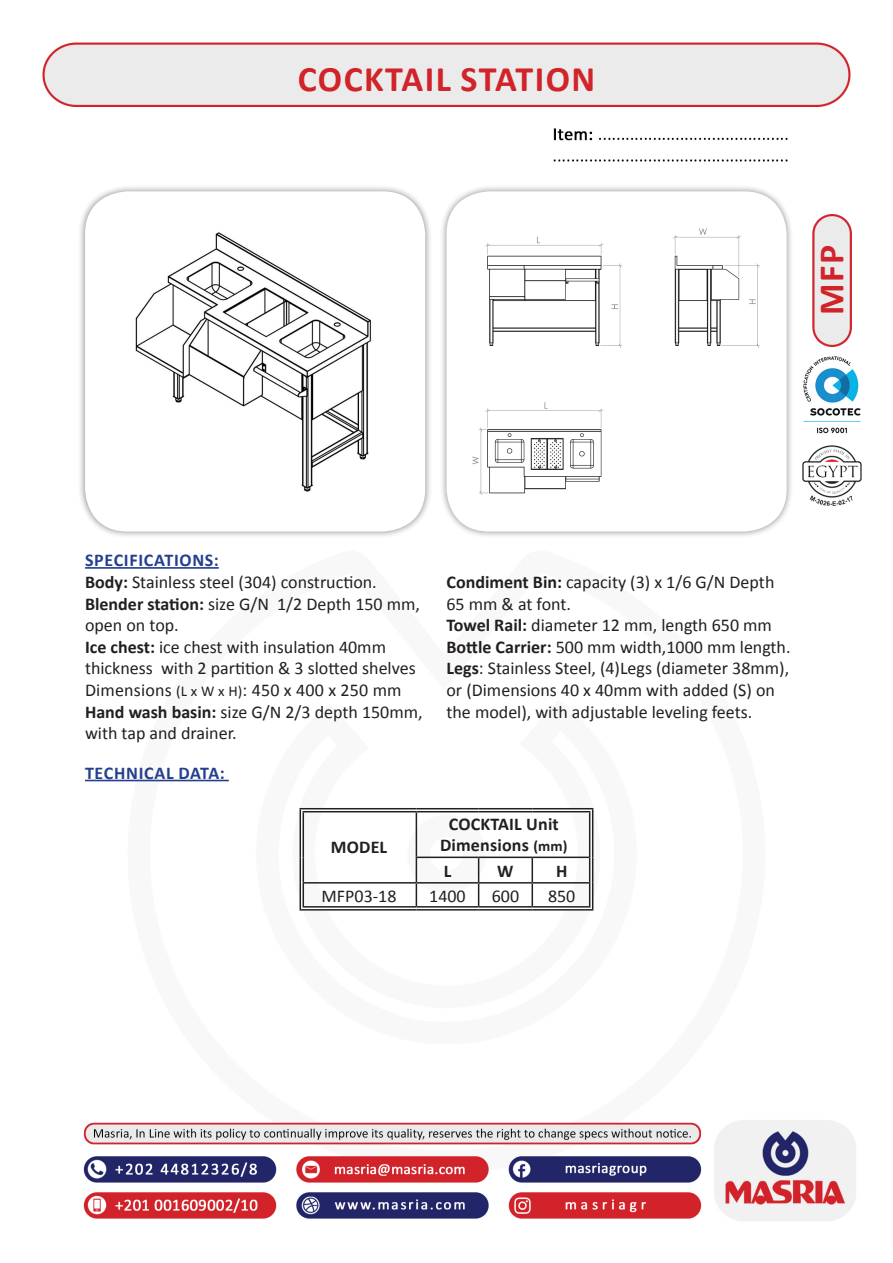
<style>
.page{position:relative;width:893px;height:1263px;background:#fff}
.page>*{position:absolute;margin:0;border:0;box-sizing:border-box;transform-origin:0 0}
.t1{font:700 36px "Calibri";letter-spacing:.04em;color:#d1232a}
.t2{font:18px/21.6px "Calibri";color:#231f20}
.t3{font:700 18px "Calibri";letter-spacing:.01em;color:#231f20}
.t4{font:700 18px "Calibri";letter-spacing:.04em;color:#253f8e}
.s1{font-weight:700}
.s2{font-size:15px}
</style>
<div class="page">
<img style="left:42px;top:42px;width:820px;height:1179px">
<hr style="left:85px;top:567px;width:134px;height:2px;background:#253f8e">
<div style="left:78px;top:184px;width:354px;height:355px;background:#231f20;opacity:.5"></div>
<img style="left:85px;top:191px;width:340px;height:340px">
<div style="left:439px;top:184px;width:355px;height:355px;background:#231f20;opacity:.5"></div>
<img style="left:446px;top:191px;width:341px;height:340px">
<hr style="left:85px;top:780px;width:144px;height:1px;background:#253f8e">
<svg style="left:301px;top:809px;width:115px;height:3px"></svg>
<svg style="left:301px;top:812px;width:2px;height:45px"></svg>
<svg style="left:416px;top:809px;width:63px;height:2px"></svg>
<svg style="left:479px;top:809px;width:53px;height:2px"></svg>
<svg style="left:532px;top:809px;width:60px;height:3px"></svg>
<svg style="left:590px;top:812px;width:2px;height:45px"></svg>
<svg style="left:304px;top:907px;width:112px;height:2px"></svg>
<svg style="left:416px;top:907px;width:63px;height:2px"></svg>
<svg style="left:479px;top:907px;width:53px;height:2px"></svg>
<svg style="left:532px;top:907px;width:57px;height:2px"></svg>
<hr style="left:416px;top:812px;width:1px;height:44px;background:#231f20">
<hr style="left:416px;top:856px;width:63px;height:2px;background:#231f20">
<hr style="left:479px;top:856px;width:53px;height:2px;background:#231f20">
<hr style="left:532px;top:856px;width:57px;height:2px;background:#231f20">
<hr style="left:304px;top:882px;width:112px;height:1px;background:#231f20">
<hr style="left:416px;top:882px;width:63px;height:1px;background:#231f20">
<svg style="left:416px;top:858px;width:1px;height:48px"></svg>
<hr style="left:479px;top:882px;width:53px;height:1px;background:#231f20">
<svg style="left:478px;top:858px;width:1px;height:48px"></svg>
<hr style="left:532px;top:882px;width:57px;height:1px;background:#231f20">
<svg style="left:532px;top:858px;width:1px;height:48px"></svg>
<hr style="left:300px;top:808px;width:116px;height:1px;background:#231f20">
<hr style="left:303px;top:811px;width:113px;height:1px;background:#231f20">
<hr style="left:300px;top:809px;width:1px;height:48px;background:#231f20">
<hr style="left:303px;top:812px;width:1px;height:45px;background:#231f20">
<hr style="left:416px;top:808px;width:63px;height:1px;background:#231f20">
<hr style="left:416px;top:811px;width:63px;height:1px;background:#231f20">
<hr style="left:479px;top:808px;width:53px;height:1px;background:#231f20">
<hr style="left:479px;top:811px;width:53px;height:1px;background:#231f20">
<hr style="left:532px;top:808px;width:61px;height:1px;background:#231f20">
<hr style="left:532px;top:811px;width:58px;height:1px;background:#231f20">
<hr style="left:589px;top:812px;width:1px;height:45px;background:#231f20">
<hr style="left:592px;top:809px;width:1px;height:48px;background:#231f20">
<svg style="left:300px;top:857px;width:4px;height:52px"></svg>
<svg style="left:589px;top:857px;width:4px;height:52px"></svg>
<hr style="left:303px;top:906px;width:113px;height:1px;background:#231f20">
<hr style="left:300px;top:909px;width:116px;height:1px;background:#231f20">
<hr style="left:416px;top:906px;width:63px;height:1px;background:#231f20">
<hr style="left:416px;top:909px;width:63px;height:1px;background:#231f20">
<hr style="left:479px;top:906px;width:53px;height:1px;background:#231f20">
<hr style="left:479px;top:909px;width:53px;height:1px;background:#231f20">
<hr style="left:532px;top:906px;width:58px;height:1px;background:#231f20">
<hr style="left:532px;top:909px;width:61px;height:1px;background:#231f20">
<p class="t1" style="left:298px;top:56px;width:299px">COCKTAIL STATION</p>
<h1 class="t1" style="left:808px;top:315px;width:71px;rotate:-90deg">MFP</h1>
<p class="t4" style="left:85px;top:549px;width:135px">SPECIFICATIONS:</p>
<p class="t2" style="left:85px;top:571px;width:293px"><span class="s1">Body:</span> Stainless steel (304) construction.</p>
<p class="t2" style="left:85px;top:593px;width:336px"><span class="s1">Blender station:</span> size G/N 1/2 Depth 150 mm,</p>
<p class="t2" style="left:85px;top:614px;width:95px">open on top.</p>
<p class="t2" style="left:85px;top:636px;width:332px"><span class="s1">Ice chest:</span> ice chest with insulation 40mm thickness with 2 partition &amp; 3 slotted shelves</p>
<p class="t2" style="left:85px;top:679px;width:318px">Dimensions <span class="s2">(L x W x H)</span>: 450 x 400 x 250 mm</p>
<p class="t2" style="left:85px;top:701px;width:339px"><span class="s1">Hand wash basin:</span> size G/N 2/3 depth 150mm, with tap and drainer.</p>
<p class="t4" style="left:85px;top:761px;width:141px">TECHNICAL DATA:</p>
<p class="t3" style="left:331px;top:836px;width:58px">MODEL</p>
<p class="t2" style="left:446px;top:571px;width:329px"><span class="s1">Condiment Bin:</span> capacity (3) x 1/6 G/N Depth<br>65 mm &amp; at font.</p>
<p class="t2" style="left:446px;top:614px;width:327px"><span class="s1">Towel Rail:</span> diameter 12 mm, length 650 mm</p>
<p class="t2" style="left:446px;top:636px;width:346px"><span class="s1">Bottle Carrier:</span> 500 mm width,1000 mm length.</p>
<p class="t2" style="left:446px;top:658px;width:344px"><span class="s1">Legs</span>: Stainless Steel, (4)Legs (diameter 38mm), or (Dimensions 40 x 40mm with added (S) on the model), with adjustable leveling feets.</p>
<p class="t3" style="left:449px;top:812px;width:112px">COCKTAIL Unit</p>
<p class="t3" style="left:440px;top:834px;width:129px">Dimensions <span class="s2">(mm)</span></p>
<p class="t3" style="left:444px;top:859px;width:9px">L</p>
<p class="t3" style="left:497px;top:859px;width:18px">W</p>
<p class="t3" style="left:556px;top:859px;width:13px">H</p>
<p class="t2" style="left:322px;top:886px;width:76px">MFP03-18</p>
<p class="t2" style="left:429px;top:886px;width:38px">1400</p>
<p class="t2" style="left:492px;top:886px;width:29px">600</p>
<p class="t2" style="left:548px;top:886px;width:29px">850</p>
</div>
